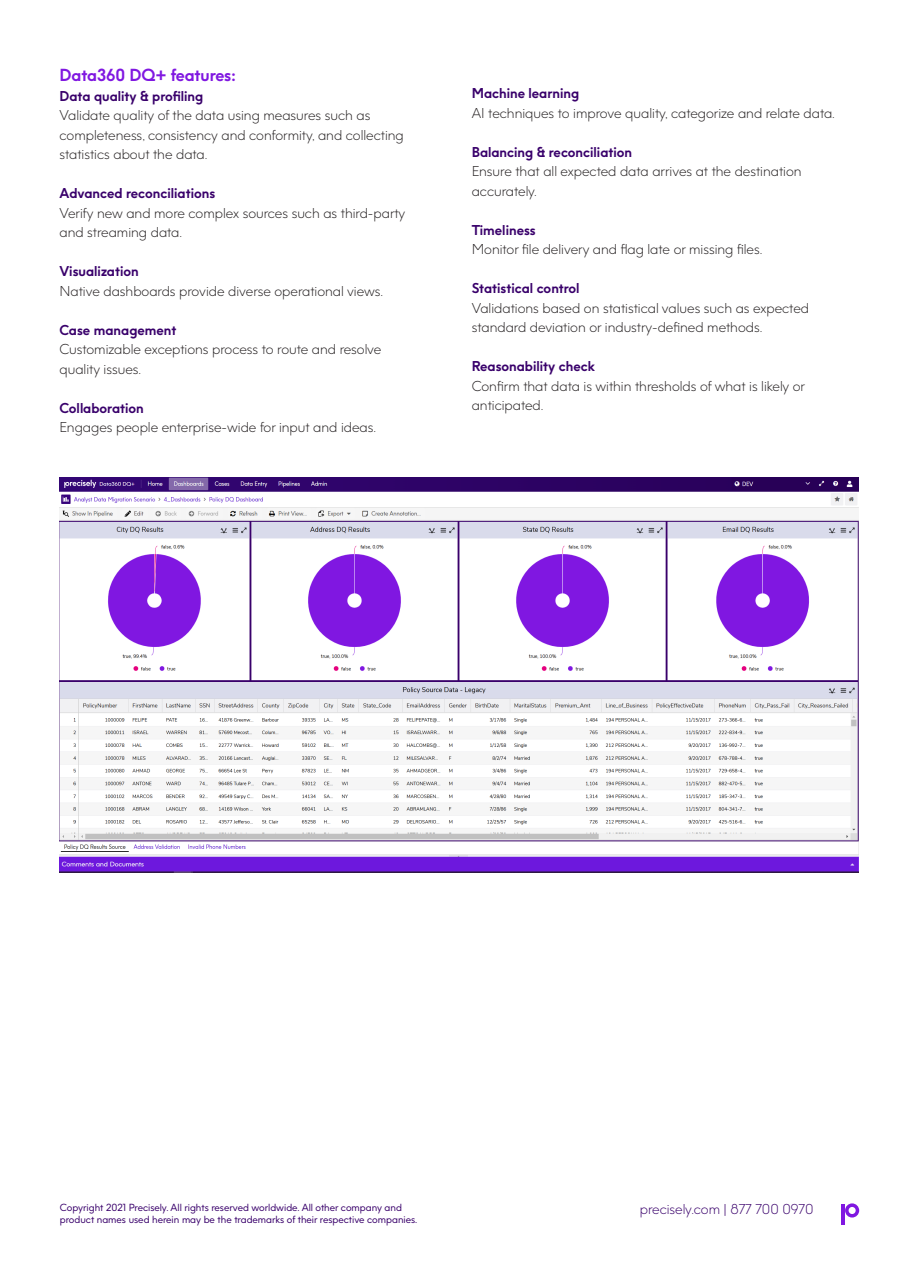
<style>
.page{position:relative;width:918px;height:1263px;background:#fff}
.page>*{position:absolute;margin:0;border:0;box-sizing:border-box;transform-origin:0 0}
.t1{font:700 16.5px "Precisely";letter-spacing:-.005em;color:#8017e1}
.t2{font:300 13.5px/19.5px "Precisely";color:#231f20}
.t3{font:700 13.5px "Precisely";color:#39006b}
.t4{font:300 13.5px "Precisely";color:#39006b}
.t5{font:9.75px "Precisely";color:#39006b}
</style>
<div class="page">
<svg style="left:845px;top:1203px;width:14px;height:14px"></svg>
<hr style="left:842px;top:1204px;width:3px;height:20px;background:#8017e1">
<img style="left:60px;top:478px;width:798px;height:394px">
<p class="t1" style="left:60px;top:65px;width:178px">Data360 DQ+ features:</p>
<p class="t3" style="left:60px;top:87px;width:145px">Data quality &amp; profiling</p>
<p class="t2" style="left:60px;top:106px;width:346px">Validate quality of the data using measures such as completeness, consistency and conformity, and collecting statistics about the data.</p>
<p class="t3" style="left:60px;top:185px;width:157px">Advanced reconciliations</p>
<p class="t2" style="left:60px;top:203px;width:347px">Verify new and more complex sources such as third-party and streaming data.</p>
<p class="t3" style="left:60px;top:263px;width:81px">Visualization</p>
<p class="t2" style="left:60px;top:281px;width:325px">Native dashboards provide diverse operational views.</p>
<p class="t3" style="left:60px;top:321px;width:118px">Case management</p>
<p class="t2" style="left:60px;top:340px;width:323px">Customizable exceptions process to route and resolve quality issues.</p>
<p class="t3" style="left:60px;top:399px;width:86px">Collaboration</p>
<p class="t2" style="left:60px;top:418px;width:318px">Engages people enterprise-wide for input and ideas.</p>
<p class="t3" style="left:472px;top:85px;width:109px">Machine learning</p>
<p class="t2" style="left:472px;top:103px;width:365px">AI techniques to improve quality, categorize and relate data.</p>
<p class="t3" style="left:472px;top:143px;width:162px">Balancing &amp; reconciliation</p>
<p class="t2" style="left:472px;top:162px;width:331px">Ensure that all expected data arrives at the destination accurately.</p>
<p class="t3" style="left:472px;top:221px;width:65px">Timeliness</p>
<p class="t2" style="left:472px;top:240px;width:292px">Monitor file delivery and flag late or missing files.</p>
<p class="t3" style="left:472px;top:280px;width:109px">Statistical control</p>
<p class="t2" style="left:472px;top:298px;width:339px">Validations based on statistical values such as expected standard deviation or industry-defined methods.</p>
<p class="t3" style="left:472px;top:358px;width:125px">Reasonability check</p>
<p class="t2" style="left:472px;top:376px;width:335px">Confirm that data is within thresholds of what is likely or anticipated.</p>
<p class="t5" style="left:60px;top:1201px;width:344px">Copyright 2021 Precisely. All rights reserved worldwide. All other company and</p>
<p class="t4" style="left:640px;top:1201px;width:175px">precisely.com | 877 700 0970</p>
<p class="t5" style="left:60px;top:1213px;width:359px">product names used herein may be the trademarks of their respective companies.</p>
</div>
